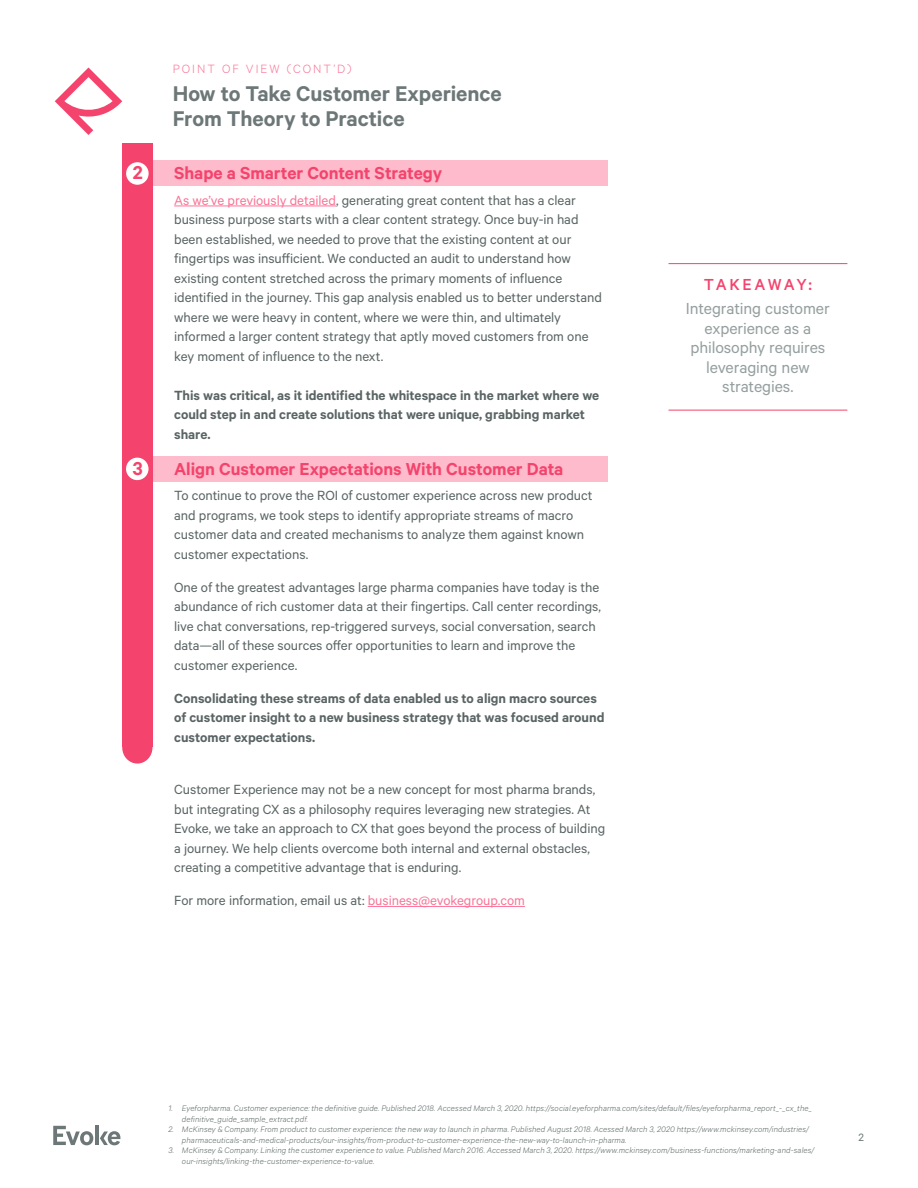
<style>
.page{position:relative;width:918px;height:1188px;background:#fff}
.page>*{position:absolute;margin:0;border:0;box-sizing:border-box;transform-origin:0 0}
.Title_-_Page_2{font:600 24px "Calibre";color:#6d7777}
.Title_-_Page_1{font:600 21px "Calibre";color:#f4436c}
.Section_Header_-_Pin{font:600 19.5px "Calibre";color:#f4436c}
.Pull-Quote_Style{font:18px/19.5px "Calibre";letter-spacing:-.005em;color:#959f9f;text-align:center}
.Eyebrow_-_Blue{font:500 18px "Calibre";letter-spacing:.12em;color:#f4436c}
.Body_Text{font:15px/19.5px "Calibre";letter-spacing:-.005em;color:#5a6464}
.Section_Header_-_Pin-2{font:15px/19.5px "Calibre";letter-spacing:-.005em;color:#5a6464}
.Body_Text-2{font:600 15px/19.5px "Calibre";color:#5a6464}
.Section_Header_-_Pin-3{font:600 15px/19.5px "Calibre";color:#5a6464}
.t1{font:300 13.5px "Calibre";letter-spacing:.15em;color:#fa7598}
.t2{font:12px "Calibre";color:#6d7777}
.t3{font:italic 300 10.5px/10.5px "Calibre";letter-spacing:.01em;color:#5a6464}
.t4{font:italic 300 9px/10.5px "Calibre";letter-spacing:.01em;color:#5a6464}
.s1{color:#fa7598}
</style>
<div class="page">
<svg style="left:53px;top:1126px;width:40px;height:19px"></svg>
<hr style="left:96px;top:1126px;width:3px;height:19px;background:#6d7777">
<svg style="left:100px;top:1131px;width:20px;height:14px"></svg>
<svg style="left:55px;top:67px;width:67px;height:68px"></svg>
<div style="left:152px;top:456px;width:456px;height:26px;background:#fdbbcb"></div>
<div style="left:152px;top:160px;width:456px;height:26px;background:#fdbbcb"></div>
<hr style="left:174px;top:206px;width:162px;height:1px;background:#fa7598">
<hr style="left:368px;top:906px;width:157px;height:1px;background:#fa7598">
<div style="left:122px;top:144px;width:30px;height:603px;background:#f4436c"></div>
<div style="left:122px;top:732px;width:30px;height:32px;background:#f4436c;border-radius:50%"></div>
<div style="left:126px;top:162px;width:23px;height:23px;background:#fff;border-radius:50%"></div>
<div style="left:126px;top:458px;width:23px;height:22px;background:#fff;border-radius:50%"></div>
<hr style="left:669px;top:263px;width:178px;height:1px;background:#f4436c">
<hr style="left:669px;top:410px;width:178px;height:1px;background:#f4436c">
<p class="Title_-_Page_1" style="left:133px;top:160px;width:12px">2</p>
<p class="Title_-_Page_1" style="left:133px;top:456px;width:11px">3</p>
<p class="t1" style="left:173px;top:61px;width:180px">POINT OF VIEW (CONT’D)</p>
<p class="Title_-_Page_2" style="left:173px;top:79px;width:331px">How to Take Customer Experience</p>
<p class="Title_-_Page_2" style="left:173px;top:104px;width:233px">From Theory to Practice</p>
<h1 class="Title_-_Page_2" style="left:174px;top:79px;width:326px">“Title Placeholder:” on pag &lt;MP&gt;</h1>
<p class="Section_Header_-_Pin" style="left:174px;top:162px;width:270px">Shape a Smarter Content Strategy</p>
<p class="Section_Header_-_Pin-2" style="left:174px;top:190px;width:429px"><span class="s1">As we’ve previously detailed</span>, generating great content that has a clear business purpose starts with a clear content strategy. Once buy-in had been established, we needed to prove that the existing content at our fingertips was insufficient. We conducted an audit to understand how existing content stretched across the primary moments of influence identified in the journey. This gap analysis enabled us to better understand where we were heavy in content, where we were thin, and ultimately informed a larger content strategy that aptly moved customers from one key moment of influence to the next.</p>
<p class="Section_Header_-_Pin-3" style="left:174px;top:385px;width:427px">This was critical, as it identified the whitespace in the market where we could step in and create solutions that were unique, grabbing market share.</p>
<p class="Section_Header_-_Pin" style="left:174px;top:457px;width:391px">Align Customer Expectations With Customer Data</p>
<p class="Body_Text" style="left:174px;top:485px;width:420px">To continue to prove the ROI of customer experience across new product and programs, we took steps to identify appropriate streams of macro customer data and created mechanisms to analyze them against known customer expectations.</p>
<p class="Body_Text" style="left:174px;top:577px;width:428px">One of the greatest advantages large pharma companies have today is the abundance of rich customer data at their fingertips. Call center recordings, live chat conversations, rep-triggered surveys, social conversation, search data—all of these sources offer opportunities to learn and improve the customer experience.</p>
<p class="Body_Text-2" style="left:174px;top:688px;width:432px">Consolidating these streams of data enabled us to align macro sources of customer insight to a new business strategy that was focused around customer expectations.</p>
<p class="Body_Text" style="left:174px;top:779px;width:433px">Customer Experience may not be a new concept for most pharma brands, but integrating CX as a philosophy requires leveraging new strategies. At Evoke, we take an approach to CX that goes beyond the process of building a journey. We help clients overcome both internal and external obstacles, creating a competitive advantage that is enduring.</p>
<p class="Body_Text" style="left:174px;top:890px;width:352px">For more information, email us at: <span class="s1">business@evokegroup.com</span></p>
<p class="Eyebrow_-_Blue" style="left:704px;top:274px;width:110px">TAKEAWAY:</p>
<p class="Pull-Quote_Style" style="left:686px;top:298px;width:145px">Integrating customer experience as a philosophy requires leveraging new strategies.</p>
<p class="t4" style="left:182px;top:1103px;width:631px;text-indent:-14px">1. Eyeforpharma. Customer experience: the definitive guide. Published 2018. Accessed March 3, 2020. https://social.eyeforpharma.com/sites/default/files/eyeforpharma_report_-_cx_the_ definitive_guide_sample_extract.pdf.</p>
<p class="t4" style="left:182px;top:1124px;width:629px;text-indent:-14px">2. McKinsey &amp; Company. From product to customer experience: the new way to launch in pharma. Published August 2018. Acessed March 3, 2020 https://www.mckinsey.com/industries/ pharmaceuticals-and-medical-products/our-insights/from-product-to-customer-experience-the-new-way-to-launch-in-pharma.</p>
<p class="t4" style="left:182px;top:1145px;width:634px;text-indent:-14px">3. McKinsey &amp; Company. Linking the customer experience to value. Published March 2016. Accessed March 3, 2020. https://www.mckinsey.com/business-functions/marketing-and-sales/ our-insights/linking-the-customer-experience-to-value.</p>
<p class="t3" style="left:188px;top:1125px;width:531px;text-indent:-14px">1. Footer reference. Book title or article and reference. cum que coreris endelestem remolup tatquia comnimi nctotatet, sequibusant ma naturiat</p>
<p class="t2" style="left:859px;top:1130px;width:7px">2</p>
</div>
